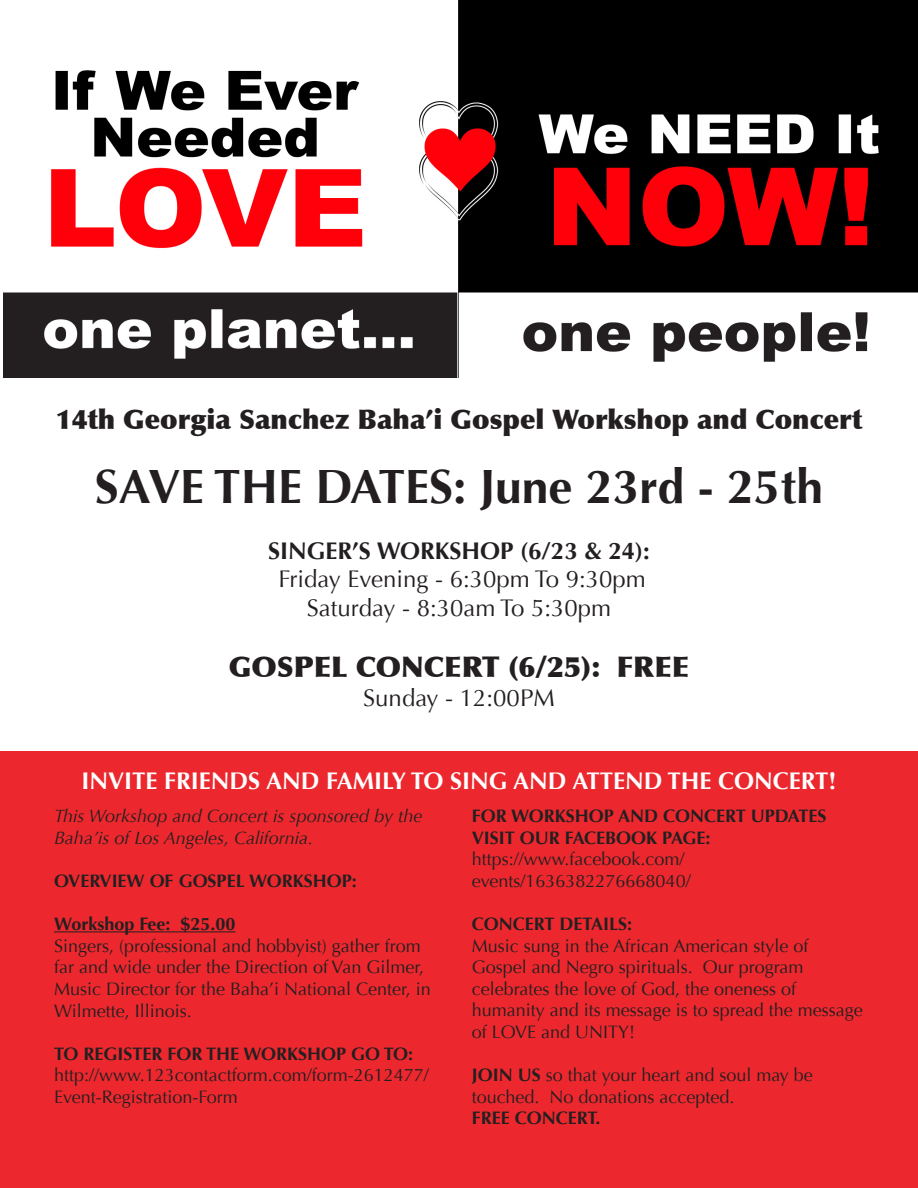
<style>
.page{position:relative;width:918px;height:1188px;background:#fff}
.page>*{position:absolute;margin:0;border:0;box-sizing:border-box;transform-origin:0 0}
.t1{font:700 48px "Optima";color:#231f20}
.t2{font:900 28.5px "Optima";color:#231f20}
.t3{font:900 27px "Optima";color:#231f20}
.t4{font:24px "Optima";color:#231f20}
.t5{font:700 24px "Optima";color:#fff}
.t6{font:700 24px "Optima";color:#231f20}
.t7{font:18px/21.6px "Optima";color:#231f20}
.t8{font:700 18px/21.6px "Optima";color:#231f20}
.t9{font:italic 18px/21.6px "Optima";color:#231f20}
.s1{font-weight:700}
</style>
<div class="page">
<img style="left:3px;top:0;width:915px;height:378px">
<div style="left:0;top:752px;width:918px;height:436px;background:#ec282e"></div>
<hr style="left:54px;top:931px;width:182px;height:1px;background:#231f20">
<p class="t3" style="left:56px;top:403px;width:808px">14th Georgia Sanchez Baha’i Gospel Workshop and Concert</p>
<p class="t1" style="left:95px;top:459px;width:730px">SAVE THE DATES: June 23rd - 25th</p>
<p class="t6" style="left:268px;top:536px;width:383px">SINGER’S WORKSHOP (6/23 &amp; 24):</p>
<p class="t4" style="left:278px;top:565px;width:369px">Friday Evening - 6:30pm To 9:30pm</p>
<p class="t4" style="left:307px;top:594px;width:306px">Saturday - 8:30am To 5:30pm</p>
<p class="t2" style="left:229px;top:650px;width:462px">GOSPEL CONCERT (6/25): FREE</p>
<p class="t4" style="left:363px;top:684px;width:193px">Sunday - 12:00PM</p>
<p class="t5" style="left:82px;top:767px;width:756px">INVITE FRIENDS AND FAMILY TO SING AND ATTEND THE CONCERT!</p>
<p class="t9" style="left:54px;top:805px;width:370px">This Workshop and Concert is sponsored by the<br>Baha’is of Los Angeles, California.</p>
<p class="t8" style="left:54px;top:870px;width:304px">OVERVIEW OF GOSPEL WORKSHOP:</p>
<p class="t8" style="left:54px;top:913px;width:183px">Workshop Fee: $25.00</p>
<p class="t7" style="left:54px;top:935px;width:378px">Singers, (professional and hobbyist) gather from far and wide under the Direction of Van Gilmer, Music Director for the Baha’i National Center, in Wilmette, Illinois.</p>
<p class="t8" style="left:54px;top:1043px;width:361px">TO REGISTER FOR THE WORKSHOP GO TO:</p>
<p class="t7" style="left:54px;top:1065px;width:376px">http://www.123contactform.com/form-2612477/<br>Event-Registration-Form</p>
<p class="t8" style="left:472px;top:805px;width:356px">FOR WORKSHOP AND CONCERT UPDATES<br>VISIT OUR FACEBOOK PAGE:</p>
<p class="t7" style="left:472px;top:849px;width:220px">https://www.facebook.com/ events/1636382276668040/</p>
<p class="t8" style="left:472px;top:913px;width:162px">CONCERT DETAILS:</p>
<p class="t7" style="left:472px;top:935px;width:393px">Music sung in the African American style of Gospel and Negro spirituals. Our program celebrates the love of God, the oneness of humanity and its message is to spread the message of LOVE and UNITY!</p>
<p class="t7" style="left:472px;top:1065px;width:343px"><span class="s1">JOIN US</span> so that your heart and soul may be touched. No donations accepted.<br><span class="s1">FREE CONCERT.</span></p>
</div>
